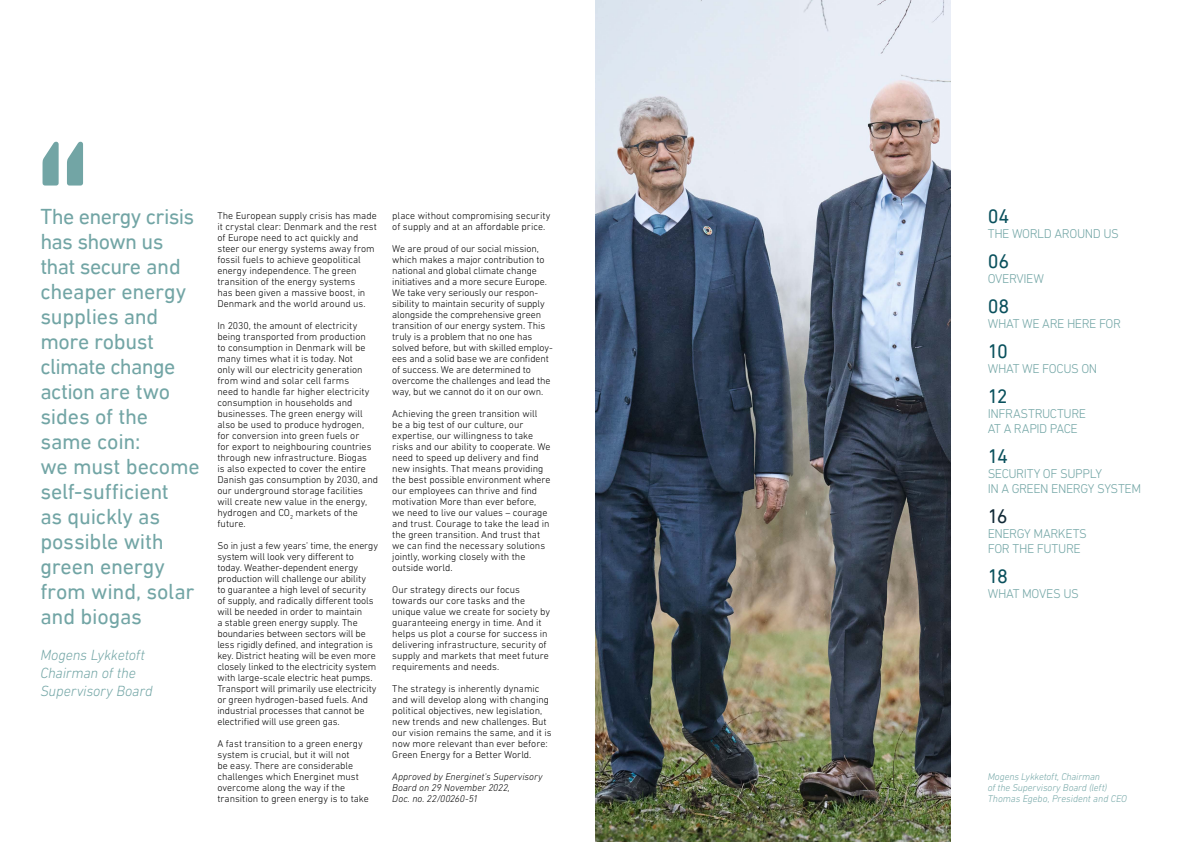
<style>
.page{position:relative;width:1191px;height:842px;background:#fff}
.page>*{position:absolute;margin:0;border:0;box-sizing:border-box;transform-origin:0 0}
.t1{font:22px/25px "DIN Next LT Pro";letter-spacing:-.015em;color:#72a5a5}
.t2{font:20px "DIN Next LT Pro";letter-spacing:-.075em;color:#0a515d}
.t3{font:20px "DIN Next LT Pro";color:#102936}
.t4{font:italic 300 15px/18px "DIN Next LT Pro";letter-spacing:-.015em;color:#72a5a5}
.t5{font:300 13px/15px "DIN Next LT Pro";letter-spacing:-.035em;color:#72a5a5}
.t6{font:300 10px/11px "DIN Next LT Pro";color:#000}
.t7{font:italic 300 10px/11px "DIN Next LT Pro";letter-spacing:-.01em;color:#72a5a5}
.t8{font:italic 300 10px/11px "DIN Next LT Pro";letter-spacing:-.005em;color:#000}
</style>
<div class="page">
<hr style="left:595px;top:0;width:1px;height:842px;background:#9d9d9c">
<img style="left:596px;top:0;width:152px;height:842px">
<img style="left:748px;top:0;width:202px;height:842px">
<svg style="left:43px;top:142px;width:40px;height:44px"></svg>
<p class="t1" style="left:40px;top:204px;width:161px">The energy crisis has shown us that secure and cheaper energy supplies and more robust climate change action are two sides of the same coin:<br>we must become self-sufficient<br>as quickly as possible with green energy from wind, solar and biogas</p>
<h3 class="t4" style="left:40px;top:646px;width:114px">Mogens Lykketoft<br>Chairman of the<br>Supervisory Board</h3>
<p class="t6" style="left:217px;top:210px;width:161px">The European supply crisis has made it crystal clear: Denmark and the rest of Europe need to act quickly and steer our energy systems away from fossil fuels to achieve geopolitical energy independence. The green transition of the energy systems<br>has been given a massive boost, in Denmark and the world around us.</p>
<p class="t6" style="left:217px;top:320px;width:162px">In 2030, the amount of electricity being transported from production<br>to consumption in Denmark will be many times what it is today. Not<br>only will our electricity generation from wind and solar cell farms<br>need to handle far higher electricity consumption in households and businesses. The green energy will also be used to produce hydrogen, for conversion into green fuels or<br>for export to neighbouring countries through new infrastructure. Biogas<br>is also expected to cover the entire<br>Danish gas consumption by 2030, and our underground storage facilities will create new value in the energy, hydrogen and CO<sub>2</sub> markets of the future.</p>
<p class="t6" style="left:217px;top:540px;width:162px">So in just a few years’ time, the energy system will look very different to today. Weather-dependent energy production will challenge our ability<br>to guarantee a high level of security<br>of supply, and radically different tools will be needed in order to maintain<br>a stable green energy supply. The boundaries between sectors will be less rigidly defined, and integration is key. District heating will be even more closely linked to the electricity system with large-scale electric heat pumps.<br>Transport will primarily use electricity or green hydrogen-based fuels. And industrial processes that cannot be electrified will use green gas.</p>
<p class="t6" style="left:217px;top:738px;width:153px">A fast transition to a green energy system is crucial, but it will not<br>be easy. There are considerable challenges which Energinet must overcome along the way if the transition to green energy is to take</p>
<p class="t6" style="left:392px;top:210px;width:160px">place without compromising security of supply and at an affordable price.</p>
<p class="t6" style="left:392px;top:243px;width:162px">We are proud of our social mission, which makes a major contribution to national and global climate change initiatives and a more secure Europe.<br>We take very seriously our respon&shy;sibility to maintain security of supply alongside the comprehensive green transition of our energy system. This truly is a problem that no one has solved before, but with skilled employ&shy;ees and a solid base we are confident of success. We are determined to overcome the challenges and lead the way, but we cannot do it on our own.</p>
<p class="t6" style="left:392px;top:408px;width:160px">Achieving the green transition will<br>be a big test of our culture, our expertise, our willingness to take risks and our ability to cooperate. We need to speed up delivery and find new insights. That means providing the best possible environment where our employees can thrive and find motivation More than ever before, we need to live our values – courage and trust. Courage to take the lead in the green transition. And trust that we can find the necessary solutions jointly, working closely with the outside world.</p>
<p class="t6" style="left:392px;top:584px;width:159px">Our strategy directs our focus towards our core tasks and the unique value we create for society by guaranteeing energy in time. And it helps us plot a course for success in delivering infrastructure, security of supply and markets that meet future requirements and needs.</p>
<p class="t6" style="left:392px;top:683px;width:161px">The strategy is inherently dynamic and will develop along with changing political objectives, new legislation, new trends and new challenges. But our vision remains the same, and it is now more relevant than ever before:<br>Green Energy for a Better World.</p>
<p class="t8" style="left:392px;top:771px;width:152px">Approved by Energinet's Supervisory<br>Board on 29 November 2022,<br>Doc. no. 22/00260-51</p>
<h2 class="t2" style="left:987px;top:204px;width:23px">04</h2>
<h3 class="t5" style="left:987px;top:225px;width:133px">THE WORLD AROUND US</h3>
<h2 class="t2" style="left:987px;top:249px;width:23px">06</h2>
<h3 class="t5" style="left:987px;top:270px;width:58px">OVERVIEW</h3>
<h2 class="t2" style="left:987px;top:294px;width:23px">08</h2>
<h3 class="t5" style="left:987px;top:315px;width:135px">WHAT WE ARE HERE FOR</h3>
<h2 class="t2" style="left:987px;top:339px;width:22px">10</h2>
<h3 class="t5" style="left:987px;top:360px;width:111px">WHAT WE FOCUS ON</h3>
<h2 class="t2" style="left:987px;top:384px;width:21px">12</h2>
<h3 class="t5" style="left:987px;top:405px;width:100px">INFRASTRUCTURE<br>AT A RAPID PACE</h3>
<h2 class="t2" style="left:987px;top:444px;width:22px">14</h2>
<h3 class="t5" style="left:987px;top:465px;width:155px">SECURITY OF SUPPLY<br>IN A GREEN ENERGY SYSTEM</h3>
<h2 class="t3" style="left:987px;top:504px;width:22px">16</h2>
<h3 class="t5" style="left:987px;top:525px;width:101px">ENERGY MARKETS<br>FOR THE FUTURE</h3>
<h2 class="t2" style="left:987px;top:564px;width:22px">18</h2>
<h3 class="t5" style="left:987px;top:585px;width:92px">WHAT MOVES US</h3>
<p class="t7" style="left:987px;top:771px;width:141px">Mogens Lykketoft, Chairman<br>of the Supervisory Board (left)<br>Thomas Egebo, President and CEO</p>
</div>
